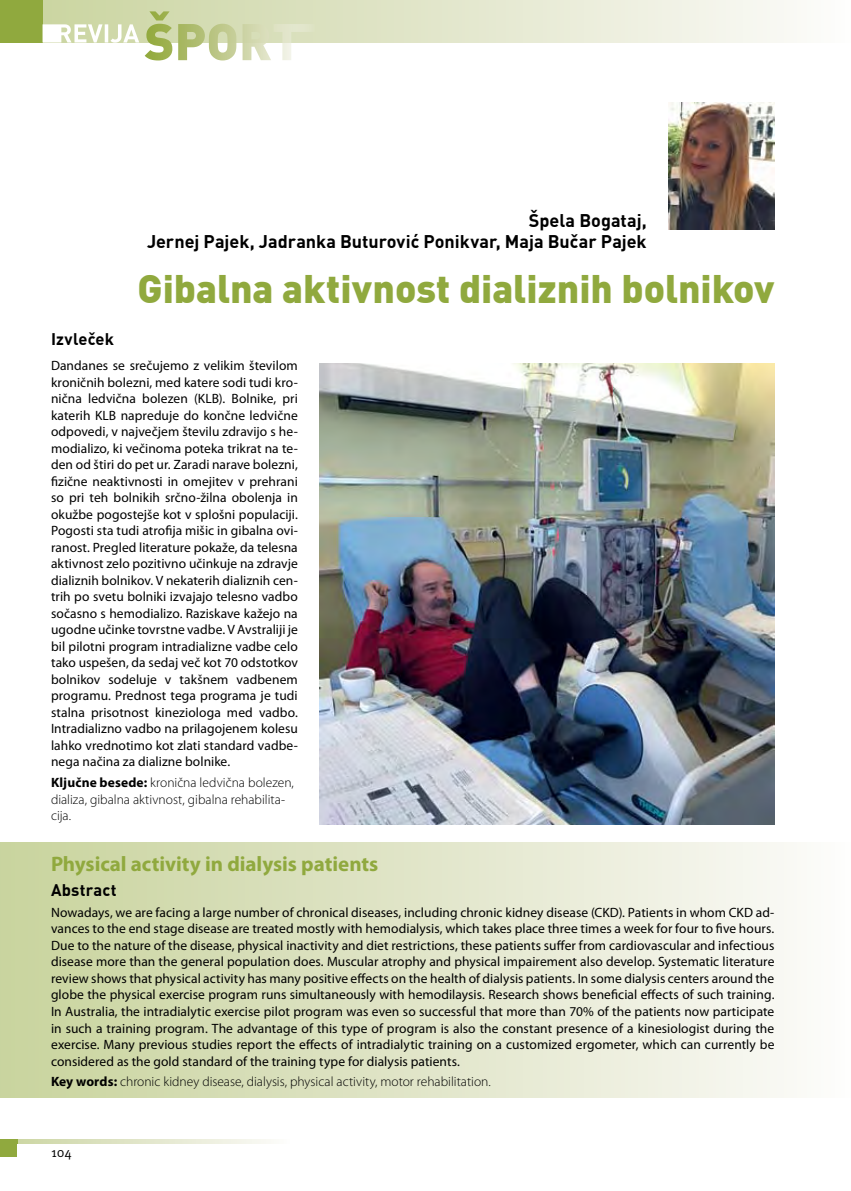
<style>
.page{position:relative;width:851px;height:1191px;background:#fff}
.page>*{position:absolute;margin:0;border:0;box-sizing:border-box;transform-origin:0 0}
.t1{font:900 39px "DINCE";color:#90a93e}
.t2{font:700 21px "Myriad Pro";letter-spacing:-.005em;color:#90a93e}
.t3{font:700 18px/21px "DINCE";color:#000;text-align:right}
.t4{font:700 16.5px "DINCE";letter-spacing:.01em;color:#000}
.t5{font:13.5px/16.5px "Myriad Pro";letter-spacing:.005em;color:#000;text-align:justify}
.t6{font:300 13.5px/16.5px "Myriad Pro";color:#000}
.t7{font:13.5px "Meta Pro";color:#000}
.s1{font-weight:700}
</style>
<div class="page">
<div style="left:0;top:0;width:850px;height:43px;background:linear-gradient(to right,#c7d29c,#fcfbf9)"></div>
<div style="left:0;top:0;width:43px;height:43px;background:#90a93e"></div>
<div style="left:0;top:1140px;width:289px;height:17px;background:linear-gradient(to right,#c9d39e,#fcfbf9)"></div>
<svg style="left:145px;top:11px;width:170px;height:49px"></svg>
<svg style="left:43px;top:24px;width:96px;height:19px"></svg>
<div style="left:0;top:1140px;width:17px;height:17px;background:#90a93e"></div>
<div style="left:17px;top:1144px;width:272px;height:13px;background:#fff"></div>
<div style="left:0;top:842px;width:850px;height:255px;background:linear-gradient(to right,#c8d29c,#fcfbf9)"></div>
<img style="left:668px;top:102px;width:106px;height:127px">
<img style="left:319px;top:364px;width:455px;height:460px">
<h3 class="t3" style="left:147px;top:209px;width:501px">Špela Bogataj,<br>Jernej Pajek, Jadranka Buturović Ponikvar, Maja Bučar Pajek</h3>
<h1 class="t1" style="left:138px;top:262px;width:638px">Gibalna aktivnost dializnih bolnikov</h1>
<p class="t4" style="left:51px;top:328px;width:64px">Izvleček</p>
<p class="t5" style="left:51px;top:357px;width:248px">Dandanes se srečujemo z velikim številom kroničnih bolezni, med katere sodi tudi kro&shy;nična ledvična bolezen (KLB). Bolnike, pri katerih KLB napreduje do končne ledvične odpovedi, v največjem številu zdravijo s he&shy;modializo, ki večinoma poteka trikrat na te&shy;den od štiri do pet ur. Zaradi narave bolezni, fizične neaktivnosti in omejitev v prehrani so pri teh bolnikih srčno-žilna obolenja in okužbe pogostejše kot v splošni populaciji.<br>Pogosti sta tudi atrofija mišic in gibalna ovi&shy;ranost. Pregled literature pokaže, da telesna aktivnost zelo pozitivno učinkuje na zdravje dializnih bolnikov. V nekaterih dializnih cen&shy;trih po svetu bolniki izvajajo telesno vadbo sočasno s hemodializo. Raziskave kažejo na ugodne učinke tovrstne vadbe. V Avstraliji je bil pilotni program intradializne vadbe celo tako uspešen, da sedaj več kot 70 odstotkov bolnikov sodeluje v takšnem vadbenem programu. Prednost tega programa je tudi stalna prisotnost kineziologa med vadbo.<br>Intradializno vadbo na prilagojenem kolesu lahko vrednotimo kot zlati standard vadbe&shy;nega načina za dializne bolnike.</p>
<p class="t6" style="left:51px;top:774px;width:244px"><span class="s1">Ključne besede:</span> kronična ledvična bolezen, dializa, gibalna aktivnost, gibalna rehabilita&shy;cija.</p>
<h2 class="t2" style="left:51px;top:850px;width:329px">Physical activity in dialysis patients</h2>
<p class="t4" style="left:51px;top:879px;width:67px">Abstract</p>
<p class="t5" style="left:51px;top:904px;width:724px">Nowadays, we are facing a large number of chronical diseases, including chronic kidney disease (CKD). Patients in whom CKD ad&shy;vances to the end stage disease are treated mostly with hemodialysis, which takes place three times a week for four to five hours.<br>Due to the nature of the disease, physical inactivity and diet restrictions, these patients suffer from cardiovascular and infectious disease more than the general population does. Muscular atrophy and physical impairement also develop. Systematic literature review shows that physical activity has many positive effects on the health of dialysis patients. In some dialysis centers around the globe the physical exercise program runs simultaneously with hemodilaysis. Research shows beneficial effects of such training.<br>In Australia, the intradialytic exercise pilot program was even so successful that more than 70% of the patients now participate in such a training program. The advantage of this type of program is also the constant presence of a kinesiologist during the exercise. Many previous studies report the effects of intradialytic training on a customized ergometer, which can currently be considered as the gold standard of the training type for dialysis patients.</p>
<p class="t6" style="left:51px;top:1073px;width:441px"><span class="s1">Key words:</span> chronic kidney disease, dialysis, physical activity, motor rehabilitation.</p>
<p class="t7" style="left:51px;top:1144px;width:22px">104</p>
</div>
